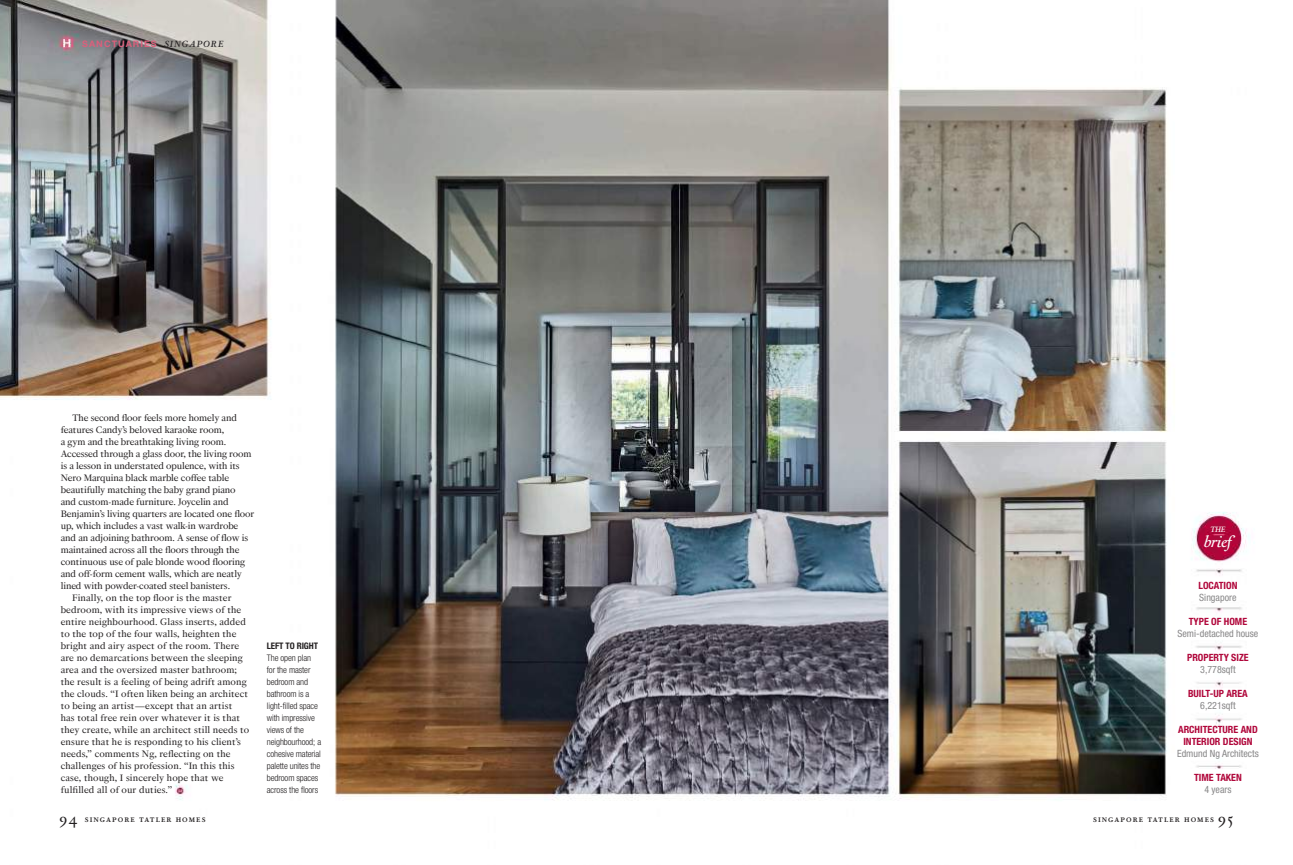
<style>
.page{position:relative;width:1293px;height:865px;background:#fff}
.page>*{position:absolute;margin:0;border:0;box-sizing:border-box;transform-origin:0 0}
.t1{font:italic 16.9px "Corundum Text";letter-spacing:-.03em;color:#fff}
.t2{font:11px "Corundum News O1";letter-spacing:-.005em;color:#221f20}
.t3{font:700 condensed 10px/12px "Helvetica Neue LT Pro";color:#b0063a;text-align:center}
.t4{font:condensed 10px "Helvetica Neue LT Pro";color:#888788}
.t5{font:10px "Corundum Text Book SC";letter-spacing:.1em;color:#221f20}
.t6{font:300 condensed 9px/12px "Helvetica Neue LT Pro";letter-spacing:-.01em;color:#221f20}
.t7{font:700 9px "Helvetica Neue LT Pro";letter-spacing:.115em;color:#da607c}
.t8{font:700 condensed 9px "Helvetica Neue LT Pro";letter-spacing:-.01em;color:#221f20}
.t9{font:italic 8px "Corundum Text";color:#fff}
.s1{font-family:"Corundum News O2";font-weight:400;font-style:italic;font-size:10.5px;color:#221f20}
.s2{font-size:17px}
</style>
<div class="page">
<img style="left:0;top:0;width:1250px;height:801px">
<p class="t7" style="left:82px;top:39px;width:143px">SANCTUARIES <span class="s1">SINGAPORE</span></p>
<p class="t2" style="left:72px;top:411px;width:166px">The second floor feels more homely and</p>
<p class="t2" style="left:61px;top:423px;width:165px">features Candy’s beloved karaoke room,</p>
<p class="t2" style="left:61px;top:435px;width:167px">a gym and the breathtaking living room.</p>
<p class="t2" style="left:61px;top:447px;width:192px">Accessed through a glass door, the living room</p>
<p class="t2" style="left:61px;top:459px;width:180px">is a lesson in understated opulence, with its</p>
<p class="t2" style="left:61px;top:471px;width:170px">Nero Marquina black marble coffee table</p>
<p class="t2" style="left:61px;top:483px;width:176px">beautifully matching the baby grand piano</p>
<p class="t2" style="left:61px;top:495px;width:169px">and custom-made furniture. Joycelin and</p>
<p class="t2" style="left:61px;top:507px;width:195px">Benjamin’s living quarters are located one floor</p>
<p class="t2" style="left:61px;top:519px;width:179px">up, which includes a vast walk-in wardrobe</p>
<p class="t2" style="left:61px;top:531px;width:189px">and an adjoining bathroom. A sense of flow is</p>
<p class="t2" style="left:61px;top:543px;width:180px">maintained across all the floors through the</p>
<p class="t2" style="left:61px;top:555px;width:186px">continuous use of pale blonde wood flooring</p>
<p class="t2" style="left:61px;top:567px;width:183px">and off-form cement walls, which are neatly</p>
<p class="t2" style="left:61px;top:579px;width:171px">lined with powder-coated steel banisters.</p>
<p class="t2" style="left:72px;top:591px;width:161px">Finally, on the top floor is the master</p>
<p class="t2" style="left:61px;top:603px;width:182px">bedroom, with its impressive views of the</p>
<p class="t2" style="left:61px;top:615px;width:187px">entire neighbourhood. Glass inserts, added</p>
<p class="t2" style="left:61px;top:627px;width:177px">to the top of the four walls, heighten the</p>
<p class="t2" style="left:61px;top:639px;width:180px">bright and airy aspect of the room. There</p>
<p class="t2" style="left:61px;top:651px;width:183px">are no demarcations between the sleeping</p>
<p class="t2" style="left:61px;top:663px;width:178px">area and the oversized master bathroom;</p>
<p class="t2" style="left:61px;top:675px;width:187px">the result is a feeling of being adrift among</p>
<p class="t2" style="left:61px;top:687px;width:189px">the clouds. “I often liken being an architect</p>
<p class="t2" style="left:61px;top:699px;width:173px">to being an artist—except that an artist</p>
<p class="t2" style="left:61px;top:711px;width:181px">has total free rein over whatever it is that</p>
<p class="t2" style="left:61px;top:723px;width:190px">they create, while an architect still needs to</p>
<p class="t2" style="left:61px;top:735px;width:182px">ensure that he is responding to his client’s</p>
<p class="t2" style="left:61px;top:747px;width:171px">needs,” comments Ng, reflecting on the</p>
<p class="t2" style="left:61px;top:759px;width:175px">challenges of his profession. “In this this</p>
<p class="t2" style="left:61px;top:771px;width:164px">case, though, I sincerely hope that we</p>
<p class="t2" style="left:61px;top:783px;width:113px">fulfilled all of our duties.”</p>
<p class="t5" style="left:60px;top:812px;width:147px"><span class="s2">94</span> singapore tatler homes</p>
<p class="t8" style="left:267px;top:640px;width:53px">LEFT TO RIGHT</p>
<p class="t6" style="left:267px;top:651px;width:56px">The open plan for the master bedroom and bathroom is a light-filled space with impressive views of the neighbourhood; a cohesive material palette unites the bedroom spaces across the floors</p>
<p class="t9" style="left:1210px;top:524px;width:17px">THE</p>
<h1 class="t1" style="left:1204px;top:531px;width:30px">brief</h1>
<p class="t3" style="left:1198px;top:579px;width:41px">LOCATION</p>
<p class="t4" style="left:1199px;top:591px;width:39px">Singapore</p>
<p class="t3" style="left:1188px;top:615px;width:60px">TYPE OF HOME</p>
<p class="t4" style="left:1177px;top:627px;width:82px">Semi-detached house</p>
<p class="t3" style="left:1187px;top:651px;width:63px">PROPERTY SIZE</p>
<p class="t4" style="left:1200px;top:663px;width:37px">3,778sqft</p>
<p class="t3" style="left:1188px;top:687px;width:61px">BUILT-UP AREA</p>
<p class="t4" style="left:1200px;top:699px;width:37px">6,221sqft</p>
<p class="t3" style="left:1178px;top:723px;width:81px">ARCHITECTURE AND<br>INTERIOR DESIGN</p>
<p class="t4" style="left:1177px;top:747px;width:83px">Edmund Ng Architects</p>
<p class="t3" style="left:1194px;top:771px;width:49px">TIME TAKEN</p>
<p class="t4" style="left:1204px;top:783px;width:29px">4 years</p>
<p class="t5" style="left:1093px;top:812px;width:142px">singapore tatler homes <span class="s2">95</span></p>
</div>
